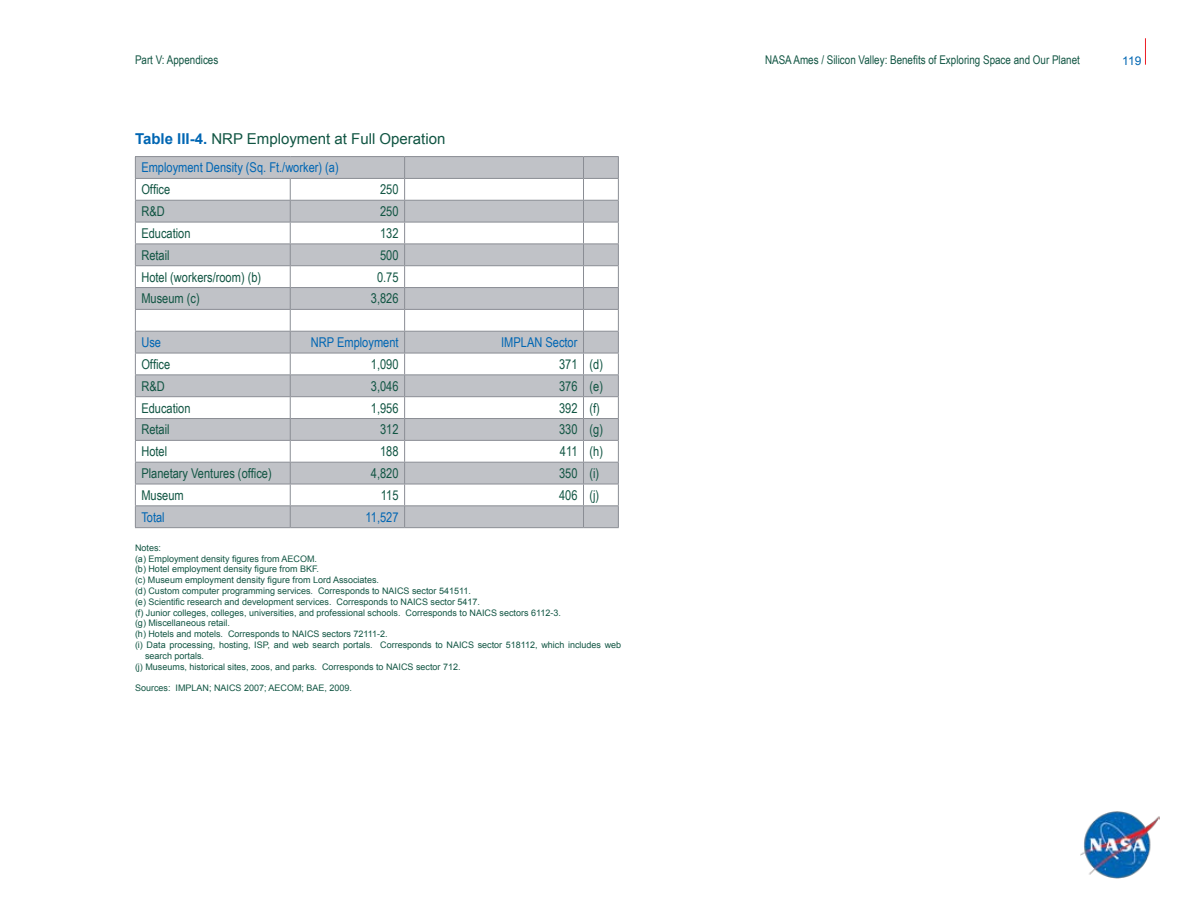
<style>
.page{position:relative;width:1188px;height:918px;background:#fff}
.page>*{position:absolute;margin:0;border:0;box-sizing:border-box;transform-origin:0 0}
.t1{font:15px "Arial";color:#115543}
.t2{font:13.5px "Arial Narrow";color:#115543}
.t3{font:13.5px "Arial Narrow";color:#0066b3}
.t4{font:12px "Arial Narrow";color:#115543}
.t5{font:12px "Arial";color:#0066b3}
.t6{font:9px "Arial";color:#115543}
.s1{font-weight:700;color:#0066b3}
</style>
<div class="page">
<svg style="left:1145px;top:38px;width:1px;height:27px"></svg>
<img style="left:1080px;top:811px;width:80px;height:67px">
<svg style="left:136px;top:157px;width:482px;height:370px;fill:#c0c2c7"></svg>
<hr style="left:405px;top:156px;width:179px;height:1px;background:#8a8d94">
<hr style="left:584px;top:156px;width:35px;height:1px;background:#8a8d94">
<hr style="left:405px;top:178px;width:179px;height:1px;background:#8a8d94">
<hr style="left:584px;top:178px;width:35px;height:1px;background:#8a8d94">
<hr style="left:135px;top:200px;width:155px;height:1px;background:#8a8d94">
<hr style="left:290px;top:200px;width:115px;height:1px;background:#8a8d94">
<hr style="left:405px;top:200px;width:179px;height:1px;background:#8a8d94">
<hr style="left:584px;top:200px;width:35px;height:1px;background:#8a8d94">
<hr style="left:135px;top:222px;width:155px;height:1px;background:#8a8d94">
<hr style="left:290px;top:222px;width:115px;height:1px;background:#8a8d94">
<hr style="left:405px;top:222px;width:179px;height:1px;background:#8a8d94">
<hr style="left:584px;top:222px;width:35px;height:1px;background:#8a8d94">
<hr style="left:135px;top:244px;width:155px;height:1px;background:#8a8d94">
<hr style="left:290px;top:244px;width:115px;height:1px;background:#8a8d94">
<hr style="left:405px;top:244px;width:179px;height:1px;background:#8a8d94">
<hr style="left:584px;top:244px;width:35px;height:1px;background:#8a8d94">
<hr style="left:135px;top:265px;width:155px;height:1px;background:#8a8d94">
<hr style="left:290px;top:265px;width:115px;height:1px;background:#8a8d94">
<hr style="left:405px;top:265px;width:179px;height:1px;background:#8a8d94">
<hr style="left:584px;top:265px;width:35px;height:1px;background:#8a8d94">
<hr style="left:135px;top:287px;width:155px;height:1px;background:#8a8d94">
<hr style="left:290px;top:287px;width:115px;height:1px;background:#8a8d94">
<hr style="left:405px;top:287px;width:179px;height:1px;background:#8a8d94">
<hr style="left:584px;top:287px;width:35px;height:1px;background:#8a8d94">
<hr style="left:135px;top:309px;width:155px;height:1px;background:#8a8d94">
<hr style="left:290px;top:309px;width:115px;height:1px;background:#8a8d94">
<hr style="left:405px;top:309px;width:179px;height:1px;background:#8a8d94">
<hr style="left:584px;top:309px;width:35px;height:1px;background:#8a8d94">
<hr style="left:135px;top:331px;width:155px;height:1px;background:#8a8d94">
<hr style="left:290px;top:331px;width:115px;height:1px;background:#8a8d94">
<hr style="left:405px;top:331px;width:179px;height:1px;background:#8a8d94">
<hr style="left:584px;top:331px;width:35px;height:1px;background:#8a8d94">
<hr style="left:135px;top:353px;width:155px;height:1px;background:#8a8d94">
<hr style="left:290px;top:353px;width:115px;height:1px;background:#8a8d94">
<hr style="left:405px;top:353px;width:179px;height:1px;background:#8a8d94">
<hr style="left:584px;top:353px;width:35px;height:1px;background:#8a8d94">
<hr style="left:135px;top:374px;width:155px;height:1px;background:#8a8d94">
<hr style="left:290px;top:374px;width:115px;height:1px;background:#8a8d94">
<hr style="left:405px;top:374px;width:179px;height:1px;background:#8a8d94">
<hr style="left:584px;top:374px;width:35px;height:1px;background:#8a8d94">
<hr style="left:135px;top:396px;width:155px;height:1px;background:#8a8d94">
<hr style="left:290px;top:396px;width:115px;height:1px;background:#8a8d94">
<hr style="left:405px;top:396px;width:179px;height:1px;background:#8a8d94">
<hr style="left:584px;top:396px;width:35px;height:1px;background:#8a8d94">
<hr style="left:135px;top:418px;width:155px;height:1px;background:#8a8d94">
<hr style="left:290px;top:418px;width:115px;height:1px;background:#8a8d94">
<hr style="left:405px;top:418px;width:179px;height:1px;background:#8a8d94">
<hr style="left:584px;top:418px;width:35px;height:1px;background:#8a8d94">
<hr style="left:135px;top:440px;width:155px;height:1px;background:#8a8d94">
<hr style="left:290px;top:440px;width:115px;height:1px;background:#8a8d94">
<hr style="left:405px;top:440px;width:179px;height:1px;background:#8a8d94">
<hr style="left:584px;top:440px;width:35px;height:1px;background:#8a8d94">
<hr style="left:135px;top:462px;width:155px;height:1px;background:#8a8d94">
<hr style="left:290px;top:462px;width:115px;height:1px;background:#8a8d94">
<hr style="left:405px;top:462px;width:179px;height:1px;background:#8a8d94">
<hr style="left:584px;top:462px;width:35px;height:1px;background:#8a8d94">
<hr style="left:135px;top:484px;width:155px;height:1px;background:#8a8d94">
<hr style="left:290px;top:484px;width:115px;height:1px;background:#8a8d94">
<hr style="left:405px;top:484px;width:179px;height:1px;background:#8a8d94">
<hr style="left:584px;top:484px;width:35px;height:1px;background:#8a8d94">
<hr style="left:135px;top:505px;width:155px;height:1px;background:#8a8d94">
<hr style="left:290px;top:505px;width:115px;height:1px;background:#8a8d94">
<svg style="left:290px;top:179px;width:1px;height:348px"></svg>
<hr style="left:405px;top:505px;width:179px;height:1px;background:#8a8d94">
<hr style="left:584px;top:505px;width:35px;height:1px;background:#8a8d94">
<svg style="left:583px;top:157px;width:1px;height:370px"></svg>
<svg style="left:618px;top:157px;width:1px;height:370px"></svg>
<hr style="left:135px;top:527px;width:155px;height:1px;background:#8a8d94">
<hr style="left:290px;top:527px;width:115px;height:1px;background:#8a8d94">
<hr style="left:405px;top:527px;width:179px;height:1px;background:#8a8d94">
<hr style="left:584px;top:527px;width:35px;height:1px;background:#8a8d94">
<hr style="left:135px;top:156px;width:155px;height:1px;background:#8a8d94">
<svg style="left:135px;top:157px;width:1px;height:370px"></svg>
<hr style="left:290px;top:156px;width:115px;height:1px;background:#8a8d94">
<svg style="left:404px;top:157px;width:1px;height:370px"></svg>
<hr style="left:135px;top:178px;width:155px;height:1px;background:#8a8d94">
<hr style="left:290px;top:178px;width:115px;height:1px;background:#8a8d94">
<h3 class="t4" style="left:135px;top:51px;width:85px">Part V: Appendices</h3>
<h3 class="t4" style="left:765px;top:51px;width:316px">NASA Ames / Silicon Valley: Benefits of Exploring Space and Our Planet</h3>
<h3 class="t5" style="left:1122px;top:52px;width:21px">119</h3>
<h1 class="t1" style="left:135px;top:129px;width:312px"><span class="s1">Table III-4.</span> NRP Employment at Full Operation</h1>
<h2 class="t3" style="left:141px;top:158px;width:199px">Employment Density (Sq. Ft./worker) (a)</h2>
<h2 class="t2" style="left:141px;top:180px;width:30px">Office</h2>
<h2 class="t2" style="left:380px;top:180px;width:20px">250</h2>
<h2 class="t2" style="left:141px;top:201px;width:25px">R&amp;D</h2>
<h2 class="t2" style="left:380px;top:201px;width:20px">250</h2>
<h2 class="t2" style="left:141px;top:223px;width:51px">Education</h2>
<h2 class="t2" style="left:380px;top:223px;width:20px">132</h2>
<h2 class="t2" style="left:141px;top:245px;width:30px">Retail</h2>
<h2 class="t2" style="left:380px;top:245px;width:20px">500</h2>
<h2 class="t2" style="left:141px;top:267px;width:121px">Hotel (workers/room) (b)</h2>
<h2 class="t2" style="left:377px;top:267px;width:23px">0.75</h2>
<h2 class="t2" style="left:141px;top:289px;width:60px">Museum (c)</h2>
<h2 class="t2" style="left:371px;top:289px;width:29px">3,826</h2>
<h2 class="t3" style="left:141px;top:332px;width:21px">Use</h2>
<h2 class="t3" style="left:311px;top:332px;width:89px">NRP Employment</h2>
<h2 class="t3" style="left:501px;top:332px;width:78px">IMPLAN Sector</h2>
<h2 class="t2" style="left:141px;top:354px;width:30px">Office</h2>
<h2 class="t2" style="left:371px;top:354px;width:29px">1,090</h2>
<h2 class="t2" style="left:559px;top:354px;width:45px">371 (d)</h2>
<h2 class="t2" style="left:141px;top:376px;width:25px">R&amp;D</h2>
<h2 class="t2" style="left:371px;top:376px;width:29px">3,046</h2>
<h2 class="t2" style="left:559px;top:376px;width:45px">376 (e)</h2>
<h2 class="t2" style="left:141px;top:398px;width:51px">Education</h2>
<h2 class="t2" style="left:371px;top:398px;width:29px">1,956</h2>
<h2 class="t2" style="left:559px;top:398px;width:42px">392 (f)</h2>
<h2 class="t2" style="left:141px;top:420px;width:30px">Retail</h2>
<h2 class="t2" style="left:380px;top:420px;width:20px">312</h2>
<h2 class="t2" style="left:559px;top:420px;width:45px">330 (g)</h2>
<h2 class="t2" style="left:141px;top:442px;width:27px">Hotel</h2>
<h2 class="t2" style="left:380px;top:442px;width:20px">188</h2>
<h2 class="t2" style="left:560px;top:442px;width:45px">411 (h)</h2>
<h2 class="t2" style="left:141px;top:463px;width:132px">Planetary Ventures (office)</h2>
<h2 class="t2" style="left:371px;top:463px;width:29px">4,820</h2>
<h2 class="t2" style="left:559px;top:463px;width:42px">350 (i)</h2>
<h2 class="t2" style="left:141px;top:485px;width:44px">Museum</h2>
<h2 class="t2" style="left:381px;top:485px;width:19px">115</h2>
<h2 class="t2" style="left:559px;top:485px;width:42px">406 (j)</h2>
<h2 class="t3" style="left:141px;top:507px;width:25px">Total</h2>
<h2 class="t3" style="left:366px;top:507px;width:35px">11,527</h2>
<p class="t6" style="left:135px;top:542px;width:28px">Notes:</p>
<p class="t6" style="left:135px;top:552px;width:184px">(a) Employment density figures from AECOM.</p>
<p class="t6" style="left:135px;top:563px;width:186px">(b) Hotel employment density figure from BKF.</p>
<p class="t6" style="left:135px;top:574px;width:246px">(c) Museum employment density figure from Lord Associates.</p>
<p class="t6" style="left:135px;top:585px;width:337px">(d) Custom computer programming services. Corresponds to NAICS sector 541511.</p>
<p class="t6" style="left:135px;top:596px;width:347px">(e) Scientific research and development services. Corresponds to NAICS sector 5417.</p>
<p class="t6" style="left:135px;top:606px;width:428px">(f) Junior colleges, colleges, universities, and professional schools. Corresponds to NAICS sectors 6112-3.</p>
<p class="t6" style="left:135px;top:617px;width:97px">(g) Miscellaneous retail.</p>
<p class="t6" style="left:135px;top:628px;width:254px">(h) Hotels and motels. Corresponds to NAICS sectors 72111-2.</p>
<p class="t6" style="left:135px;top:639px;width:488px">(i) Data processing, hosting, ISP, and web search portals. Corresponds to NAICS sector 518112, which includes web</p>
<p class="t6" style="left:145px;top:650px;width:61px">search portals.</p>
<p class="t6" style="left:135px;top:660px;width:327px">(j) Museums, historical sites, zoos, and parks. Corresponds to NAICS sector 712.</p>
<p class="t6" style="left:135px;top:682px;width:219px">Sources: IMPLAN; NAICS 2007; AECOM; BAE, 2009.</p>
</div>
